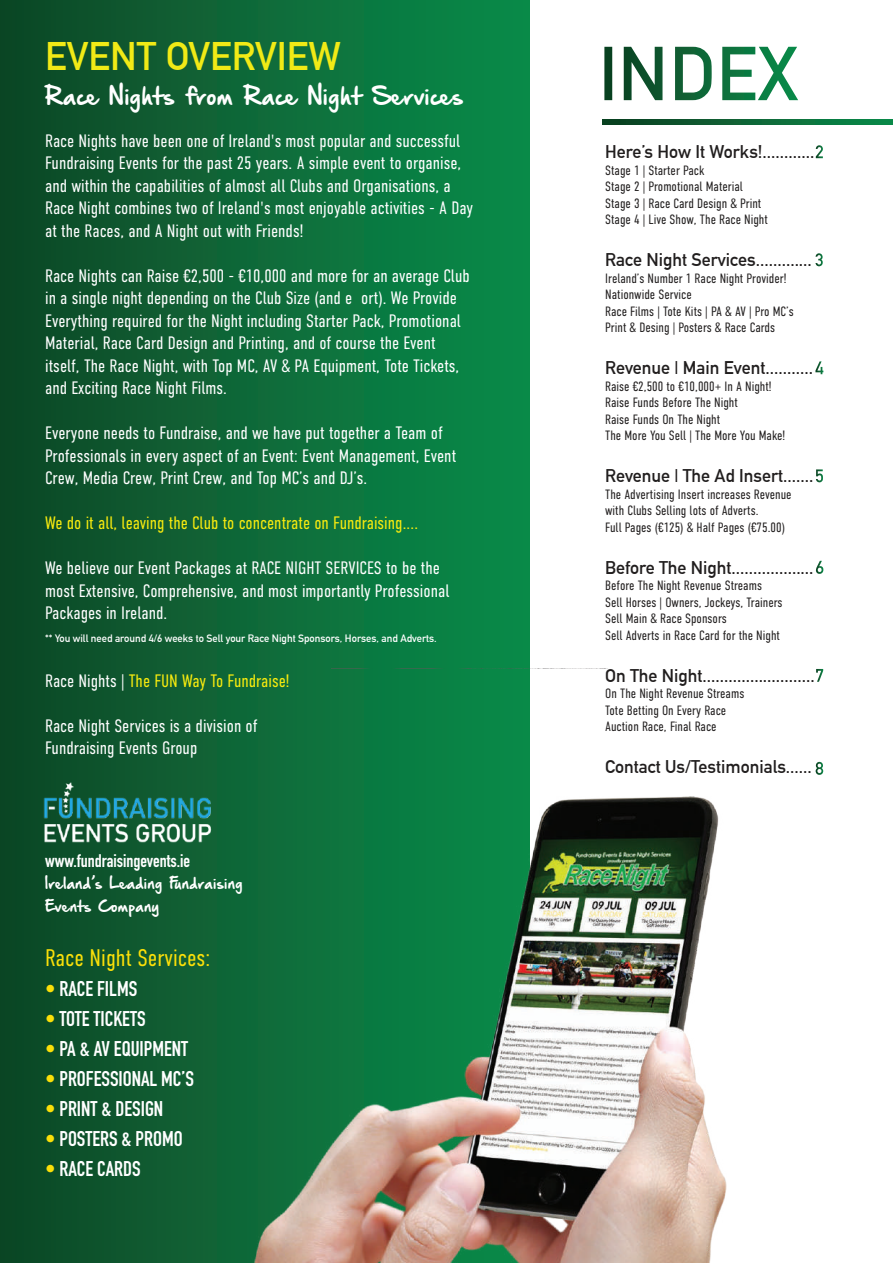
<style>
.page{position:relative;width:893px;height:1263px;background:#fff}
.page>*{position:absolute;margin:0;border:0;box-sizing:border-box;transform-origin:0 0}
.t1{font:700 39px "DIN Alternate";color:#f1ea16}
.t2{font:300 24px "DIN Condensed";color:#fadf09}
.t3{font:700 21px "DIN Condensed";color:#fff}
.t4{font:21px "Hand Of Sean Demo";color:#fff}
.t5{font:300 18px/22.5px "DIN Condensed";color:#fff}
.t6{font:700 18px "DIN Alternate";color:#211e1e}
.t7{font:300 18px "DIN Condensed";color:#f8eb0e}
.t8{font:700 18px "DIN Condensed";color:#fff}
.t9{font:300 13.5px/16.5px "DIN Condensed";color:#211e1e}
.t10{font:13.5px/22.5px "Hand Of Sean Demo";color:#fff}
.t11{font:700 10.5px "DIN Alternate";color:#fff}
.s1{color:#fff}
.s2{color:#fadf09}
</style>
<div class="page">
<div style="left:0;top:0;width:529px;height:1263px;background:linear-gradient(to right,#0f4626,#0a8d4b)"></div>
<img style="left:332px;top:669px;width:198px;height:127px">
<svg style="left:604px;top:47px;width:194px;height:53px"></svg>
<svg style="left:603px;top:119px;width:290px;height:5px"></svg>
<svg style="left:815px;top:145px;width:8px;height:429px"></svg>
<img style="left:233px;top:796px;width:494px;height:467px">
<img style="left:34px;top:776px;width:187px;height:74px">
<h1 class="t1" style="left:45px;top:27px;width:297px">EVENT OVERVIEW</h1>
<p class="t4" style="left:45px;top:85px;width:420px">Race Nights from Race Night Services</p>
<p class="t5" style="left:45px;top:129px;width:430px">Race Nights have been one of Ireland's most popular and successful Fundraising Events for the past 25 years. A simple event to organise, and within the capabilities of almost all Clubs and Organisations, a Race Night combines two of Ireland's most enjoyable activities - A Day at the Races, and A Night out with Friends!</p>
<p class="t5" style="left:45px;top:264px;width:426px">Race Nights can Raise €2,500 - €10,000 and more for an average Club in a single night depending on the Club Size (and e ort). We Provide Everything required for the Night including Starter Pack, Promotional Material, Race Card Design and Printing, and of course the Event itself, The Race Night, with Top MC, AV &amp; PA Equipment, Tote Tickets, and Exciting Race Night Films.</p>
<p class="t5" style="left:45px;top:422px;width:413px">Everyone needs to Fundraise, and we have put together a Team of<br>Professionals in every aspect of an Event: Event Management, Event<br>Crew, Media Crew, Print Crew, and Top MC’s and DJ’s.</p>
<p class="t7" style="left:45px;top:513px;width:375px">We do it all, leaving the Club to concentrate on Fundraising....</p>
<p class="t5" style="left:45px;top:557px;width:406px">We believe our Event Packages at RACE NIGHT SERVICES to be the most Extensive, Comprehensive, and most importantly Professional<br>Packages in Ireland.</p>
<p class="t11" style="left:45px;top:630px;width:393px">** You will need around 4/6 weeks to Sell your Race Night Sponsors, Horses, and Adverts.</p>
<p class="t7" style="left:45px;top:670px;width:246px"><span class="s1">Race Nights |</span> The FUN Way To Fundraise!</p>
<p class="t5" style="left:45px;top:714px;width:214px">Race Night Services is a division of<br>Fundraising Events Group</p>
<p class="t8" style="left:45px;top:848px;width:146px">www.fundraisingevents.ie</p>
<p class="t10" style="left:45px;top:873px;width:199px">Ireland’s Leading Fundraising<br>Events Company</p>
<h2 class="t2" style="left:45px;top:944px;width:167px">Race Night Services:</h2>
<p class="t3" style="left:45px;top:974px;width:94px"><span class="s2">•</span> RACE FILMS</p>
<p class="t3" style="left:45px;top:1004px;width:102px"><span class="s2">•</span> TOTE TICKETS</p>
<p class="t3" style="left:45px;top:1034px;width:145px"><span class="s2">•</span> PA &amp; AV EQUIPMENT</p>
<p class="t3" style="left:45px;top:1064px;width:150px"><span class="s2">•</span> PROFESSIONAL MC’S</p>
<p class="t3" style="left:45px;top:1094px;width:120px"><span class="s2">•</span> PRINT &amp; DESIGN</p>
<p class="t3" style="left:45px;top:1124px;width:139px"><span class="s2">•</span> POSTERS &amp; PROMO</p>
<p class="t3" style="left:45px;top:1154px;width:97px"><span class="s2">•</span> RACE CARDS</p>
<p class="t6" style="left:605px;top:138px;width:211px">Here’s How It Works!............</p>
<p class="t9" style="left:605px;top:162px;width:164px">Stage 1 | Starter Pack<br>Stage 2 | Promotional Material<br>Stage 3 | Race Card Design &amp; Print<br>Stage 4 | Live Show, The Race Night</p>
<p class="t6" style="left:605px;top:246px;width:208px">Race Night Services.............</p>
<p class="t9" style="left:605px;top:270px;width:190px">Ireland’s Number 1 Race Night Provider!<br>Nationwide Service<br>Race Films | Tote Kits | PA &amp; AV | Pro MC’s Print &amp; Desing | Posters &amp; Race Cards</p>
<p class="t6" style="left:605px;top:354px;width:209px">Revenue | Main Event...........</p>
<p class="t9" style="left:605px;top:378px;width:182px">Raise €2,500 to €10,000+ In A Night!<br>Raise Funds Before The Night<br>Raise Funds On The Night<br>The More You Sell | The More You Make!</p>
<p class="t6" style="left:605px;top:462px;width:210px">Revenue | The Ad Insert.......</p>
<p class="t9" style="left:605px;top:486px;width:188px">The Advertising Insert increases Revenue with Clubs Selling lots of Adverts.<br>Full Pages (€125) &amp; Half Pages (€75.00)</p>
<p class="t6" style="left:605px;top:554px;width:210px">Before The Night...................</p>
<p class="t9" style="left:605px;top:577px;width:179px">Before The Night Revenue Streams Sell Horses | Owners, Jockeys, Trainers Sell Main &amp; Race Sponsors<br>Sell Adverts in Race Card for the Night</p>
<p class="t6" style="left:605px;top:662px;width:211px">On The Night..........................</p>
<p class="t9" style="left:605px;top:685px;width:141px">On The Night Revenue Streams<br>Tote Betting On Every Race<br>Auction Race, Final Race</p>
<p class="t6" style="left:605px;top:753px;width:208px">Contact Us/Testimonials......</p>
</div>
